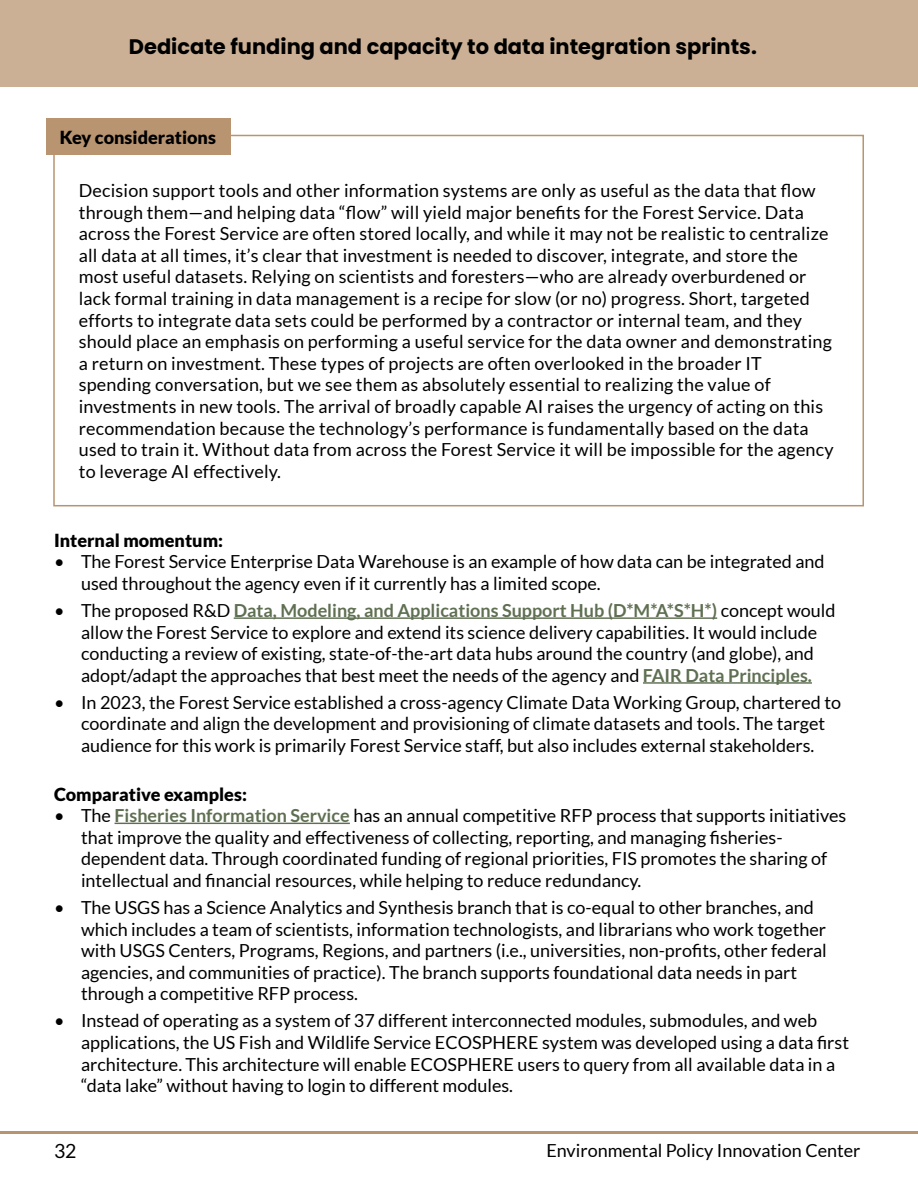
<style>
.page{position:relative;width:918px;height:1188px;background:#fff}
.page>*{position:absolute;margin:0;border:0;box-sizing:border-box;transform-origin:0 0}
.t1{font:700 21px "Poppins";color:#000}
.t2{font:19.5px "Lato";color:#000}
.t3{font:18px/21.6px "Lato";color:#000}
.t4{font:900 18px "Lato";color:#000}
.s1{font-weight:700;color:#5f6f52}
</style>
<div class="page">
<hr style="left:0;top:1131px;width:918px;height:3px;background:#b99470">
<div style="left:0;top:0;width:918px;height:86px;background:#cbb096"></div>
<hr style="left:234px;top:617px;width:483px;height:2px;background:#5f6f52">
<hr style="left:643px;top:682px;width:169px;height:2px;background:#5f6f52">
<hr style="left:115px;top:823px;width:235px;height:1px;background:#5f6f52">
<div style="left:53px;top:135px;width:811px;height:371px;border:2px solid #b99470"></div>
<div style="left:46px;top:118px;width:184px;height:36px;background:#b99470"></div>
<p class="t1" style="left:129px;top:34px;width:630px">Dedicate funding and capacity to data integration sprints.</p>
<p class="t4" style="left:60px;top:127px;width:158px">Key considerations</p>
<p class="t3" style="left:79px;top:180px;width:756px">Decision support tools and other information systems are only as useful as the data that flow through them—and helping data “flow” will yield major benefits for the Forest Service. Data across the Forest Service are often stored locally, and while it may not be realistic to centralize all data at all times, it’s clear that investment is needed to discover, integrate, and store the most useful datasets. Relying on scientists and foresters—who are already overburdened or lack formal training in data management is a recipe for slow (or no) progress. Short, targeted efforts to integrate data sets could be performed by a contractor or internal team, and they should place an emphasis on performing a useful service for the data owner and demonstrating a return on investment. These types of projects are often overlooked in the broader IT spending conversation, but we see them as absolutely essential to realizing the value of investments in new tools. The arrival of broadly capable AI raises the urgency of acting on this recommendation because the technology’s performance is fundamentally based on the data used to train it. Without data from across the Forest Service it will be impossible for the agency to leverage AI effectively.</p>
<p class="t4" style="left:54px;top:530px;width:171px">Internal momentum:</p>
<p class="t3" style="left:81px;top:551px;width:745px;text-indent:-27px">• The Forest Service Enterprise Data Warehouse is an example of how data can be integrated and used throughout the agency even if it currently has a limited scope.</p>
<p class="t3" style="left:54px;top:600px;width:783px;text-align:center">• The proposed R&amp;D <span class="s1">Data, Modeling, and Applications Support Hub (D*M*A*S*H*)</span> concept would allow the Forest Service to explore and extend its science delivery capabilities. It would include conducting a review of existing, state-of-the-art data hubs around the country (and globe), and adopt/adapt the approaches that best meet the needs of the agency and <span class="s1">FAIR Data Principles.</span></p>
<p class="t3" style="left:81px;top:691px;width:762px;text-indent:-27px">• In 2023, the Forest Service established a cross-agency Climate Data Working Group, chartered to coordinate and align the development and provisioning of climate datasets and tools. The target audience for this work is primarily Forest Service staff, but also includes external stakeholders.</p>
<p class="t4" style="left:54px;top:784px;width:194px">Comparative examples:</p>
<p class="t3" style="left:81px;top:805px;width:767px;text-indent:-27px">• The <span class="s1">Fisheries Information Service</span> has an annual competitive RFP process that supports initiatives that improve the quality and effectiveness of collecting, reporting, and managing fisheries&shy;dependent data. Through coordinated funding of regional priorities, FIS promotes the sharing of intellectual and financial resources, while helping to reduce redundancy.</p>
<p class="t3" style="left:81px;top:897px;width:747px;text-indent:-27px">• The USGS has a Science Analytics and Synthesis branch that is co-equal to other branches, and which includes a team of scientists, information technologists, and librarians who work together with USGS Centers, Programs, Regions, and partners (i.e., universities, non-profits, other federal agencies, and communities of practice). The branch supports foundational data needs in part through a competitive RFP process.</p>
<p class="t3" style="left:81px;top:1010px;width:770px;text-indent:-27px">• Instead of operating as a system of 37 different interconnected modules, submodules, and web applications, the US Fish and Wildlife Service ECOSPHERE system was developed using a data first architecture. This architecture will enable ECOSPHERE users to query from all available data in a “data lake” without having to login to different modules.</p>
<p class="t2" style="left:54px;top:1140px;width:24px">32</p>
<p class="t3" style="left:546px;top:1140px;width:316px">Environmental Policy Innovation Center</p>
</div>
